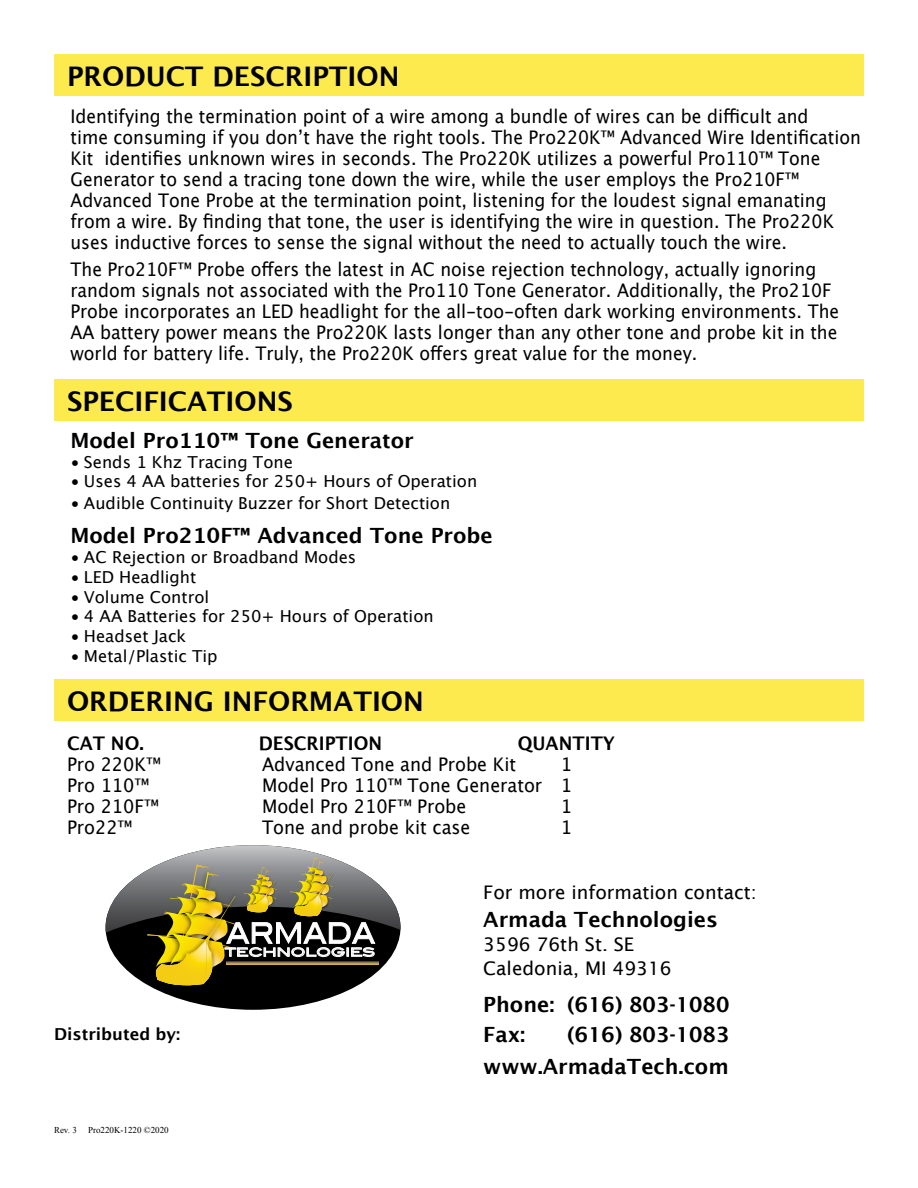
<style>
.page{position:relative;width:918px;height:1188px;background:#fff}
.page>*{position:absolute;margin:0;border:0;box-sizing:border-box;transform-origin:0 0}
.t1{font:700 27px "Lucida Grande";color:#000}
.t2{font:600 21px/30px "Lucida Sans";color:#000}
.t3{font:700 21px "Lucida Grande";color:#000}
.t4{font:18.75px/21px "Lucida Grande";color:#000;scale:.93 1}
.t5{font:18.75px "Lucida Grande";color:#000;scale:.95 1}
.t6{font:18.75px/24px "Lucida Sans";color:#000}
.t7{font:700 18.75px "Lucida Grande";color:#000;scale:.95 1}
.t8{font:16.5px "Lucida Grande";color:#000}
.t9{font:600 16.5px "Lucida Sans";color:#000}
.t10{font:11.55px "Blair Md ITCTT Medium";letter-spacing:-.02em;color:#fff;scale:1.17 1}
.t11{font:9px "Times New Roman";color:#000}
</style>
<div class="page">
<div style="left:54px;top:54px;width:810px;height:41px;background:#fcea4f"></div>
<div style="left:54px;top:380px;width:810px;height:41px;background:#fcea4f"></div>
<div style="left:54px;top:679px;width:810px;height:41px;background:#fcea4f"></div>
<div style="left:106px;top:845px;width:294px;height:165px;background:#000;border-radius:50%"></div>
<svg style="left:106px;top:845px;width:294px;height:140px"></svg>
<svg style="left:226px;top:961px;width:152px;height:3px"></svg>
<h1 class="t1" style="left:67px;top:54px;width:334px">PRODUCT DESCRIPTION</h1>
<p class="t4" style="left:70px;top:106px;width:852px">Identifying the termination point of a wire among a bundle of wires can be difficult and<br>time consuming if you don’t have the right tools. The Pro220K™ Advanced Wire Identification Kit identifies unknown wires in seconds. The Pro220K utilizes a powerful Pro110™ Tone Generator to send a tracing tone down the wire, while the user employs the Pro210F™ Advanced Tone Probe at the termination point, listening for the loudest signal emanating from a wire. By finding that tone, the user is identifying the wire in question. The Pro220K uses inductive forces to sense the signal without the need to actually touch the wire.</p>
<p class="t4" style="left:70px;top:259px;width:828px">The Pro210F™ Probe offers the latest in AC noise rejection technology, actually ignoring random signals not associated with the Pro110 Tone Generator. Additionally, the Pro210F Probe incorporates an LED headlight for the all-too-often dark working environments. The AA battery power means the Pro220K lasts longer than any other tone and probe kit in the world for battery life. Truly, the Pro220K offers great value for the money.</p>
<h1 class="t1" style="left:67px;top:380px;width:227px">SPECIFICATIONS</h1>
<p class="t3" style="left:70px;top:423px;width:345px">Model Pro110™ Tone Generator</p>
<p class="t8" style="left:70px;top:452px;width:224px">• Sends 1 Khz Tracing Tone</p>
<p class="t8" style="left:70px;top:472px;width:408px">• Uses 4 AA batteries for 250+ Hours of Operation</p>
<p class="t8" style="left:70px;top:494px;width:381px">• Audible Continuity Buzzer for Short Detection</p>
<p class="t3" style="left:70px;top:519px;width:424px">Model Pro210F™ Advanced Tone Probe</p>
<p class="t8" style="left:70px;top:548px;width:287px">• AC Rejection or Broadband Modes</p>
<p class="t8" style="left:70px;top:568px;width:127px">• LED Headlight</p>
<p class="t8" style="left:70px;top:587px;width:140px">• Volume Control</p>
<p class="t8" style="left:70px;top:607px;width:365px">• 4 AA Batteries for 250+ Hours of Operation</p>
<p class="t8" style="left:70px;top:627px;width:117px">• Headset Jack</p>
<p class="t8" style="left:70px;top:647px;width:149px">• Metal/Plastic Tip</p>
<h1 class="t1" style="left:67px;top:679px;width:358px">ORDERING INFORMATION</h1>
<p class="t7" style="left:67px;top:728px;width:82px">CAT NO.</p>
<p class="t7" style="left:259px;top:728px;width:131px">DESCRIPTION</p>
<p class="t7" style="left:518px;top:728px;width:104px">QUANTITY</p>
<p class="t5" style="left:67px;top:754px;width:100px">Pro 220K™</p>
<p class="t5" style="left:262px;top:754px;width:269px">Advanced Tone and Probe Kit</p>
<p class="t5" style="left:561px;top:754px;width:13px">1</p>
<p class="t5" style="left:67px;top:775px;width:88px">Pro 110™</p>
<p class="t5" style="left:262px;top:775px;width:328px">Model Pro 110™ Tone Generator 1</p>
<p class="t5" style="left:67px;top:796px;width:98px">Pro 210F™</p>
<p class="t5" style="left:262px;top:796px;width:217px">Model Pro 210F™ Probe</p>
<p class="t5" style="left:561px;top:796px;width:13px">1</p>
<p class="t5" style="left:67px;top:817px;width:70px">Pro22™</p>
<p class="t5" style="left:262px;top:817px;width:221px">Tone and probe kit case</p>
<p class="t5" style="left:561px;top:817px;width:13px">1</p>
<p class="t9" style="left:54px;top:1025px;width:128px">Distributed by:</p>
<p class="t11" style="left:54px;top:1124px;width:24px">Rev. 3</p>
<p class="t11" style="left:88px;top:1124px;width:82px">Pro220K-1220 ©2020</p>
<p class="t10" style="left:225px;top:943px;width:130px">TECHNOLOGIES</p>
<p class="t6" style="left:483px;top:880px;width:275px">For more information contact:</p>
<p class="t2" style="left:483px;top:905px;width:236px">Armada Technologies</p>
<p class="t6" style="left:483px;top:933px;width:190px">3596 76th St. SE<br>Caledonia, MI 49316</p>
<p class="t2" style="left:483px;top:989px;width:248px">Phone: (616) 803-1080<br>Fax:</p>
<p class="t2" style="left:483px;top:1018px;width:248px;line-height:32px;text-align:right">(616) 803-1083 www.ArmadaTech.com</p>
</div>
